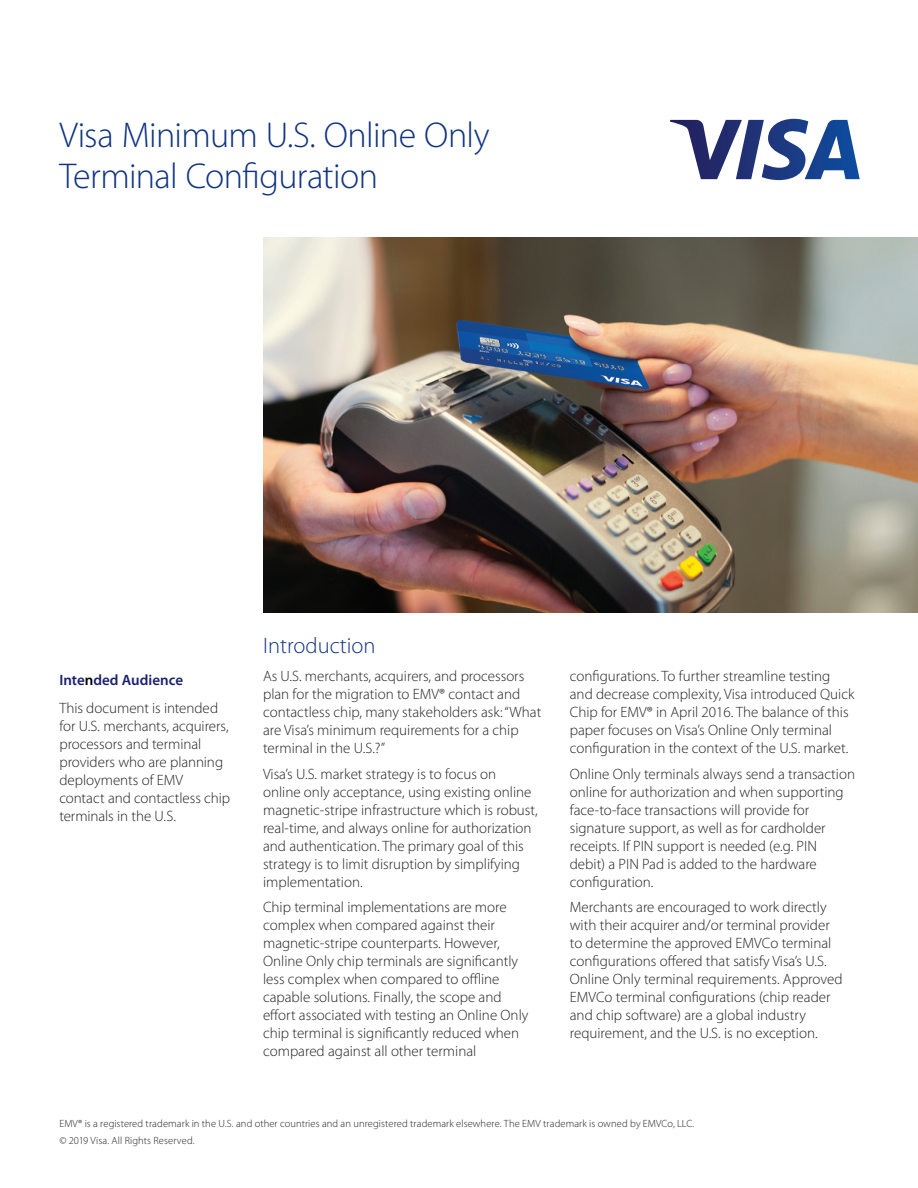
<style>
.page{position:relative;width:918px;height:1188px;background:#fff}
.page>*{position:absolute;margin:0;border:0;box-sizing:border-box;transform-origin:0 0}
.t1{font:300 36px/40.5px "Myriad Pro";letter-spacing:-.02em;color:#10347f}
.t2{font:300 22.5px "Myriad Pro";color:#10347f}
.t3{font:300 15px/18px "Myriad Pro";color:#231f20}
.t4{font:300 10.5px "Myriad Pro";letter-spacing:.01em;color:#231f20}
.s1{font-weight:600;color:#1a1f71}
.s2{font-weight:600;color:#000}
</style>
<div class="page">
<svg style="left:670px;top:119px;width:190px;height:61px"></svg>
<img style="left:263px;top:238px;width:655px;height:374px">
<h1 class="t1" style="left:59px;top:114px;width:432px">Visa Minimum U.S. Online Only<br>Terminal Confguration</h1>
<p class="t3" style="left:59px;top:665px;width:160px;line-height:28.8px"><span class="s1">Inte</span><span class="s2">n</span><span class="s1">ded Audience<br></span>This document is intended</p>
<p class="t3" style="left:59px;top:717px;width:172px">for U.S. merchants, acquirers, processors and terminal providers who are planning deployments of EMV contact and contactless chip terminals in the U.S.</p>
<h2 class="t2" style="left:263px;top:632px;width:114px">Introduction</h2>
<p class="t3" style="left:263px;top:667px;width:280px">As U.S. merchants, acquirers, and processors plan for the migration to EMV® contact and contactless chip, many stakeholders ask: “What are Visa’s minimum requirements for a chip terminal in the U.S.?”</p>
<p class="t3" style="left:263px;top:765px;width:276px">Visa’s U.S. market strategy is to focus on<br>online only acceptance, using existing online magnetic-stripe infrastructure which is robust, real-time, and always online for authorization and authentication. The primary goal of this strategy is to limit disruption by simplifying implementation.</p>
<p class="t3" style="left:263px;top:898px;width:267px">Chip terminal implementations are more complex when compared against their magnetic-stripe counterparts. However, Online Only chip terminals are signifcantly less complex when compared to ofine capable solutions. Finally, the scope and efort associated with testing an Online Only chip terminal is signifcantly reduced when compared against all other terminal</p>
<p class="t3" style="left:570px;top:667px;width:286px">confgurations. To further streamline testing and decrease complexity, Visa introduced Quick Chip for EMV® in April 2016. The balance of this paper focuses on Visa’s Online Only terminal confguration in the context of the U.S. market.</p>
<p class="t3" style="left:570px;top:765px;width:287px">Online Only terminals always send a transaction online for authorization and when supporting face-to-face transactions will provide for signature support, as well as for cardholder receipts. If PIN support is needed (e.g. PIN debit) a PIN Pad is added to the hardware confguration.</p>
<p class="t3" style="left:570px;top:898px;width:274px">Merchants are encouraged to work directly with their acquirer and/or terminal provider to determine the approved EMVCo terminal confgurations ofered that satisfy Visa’s U.S.<br>Online Only terminal requirements. Approved EMVCo terminal confgurations (chip reader and chip software) are a global industry requirement, and the U.S. is no exception.</p>
<p class="t4" style="left:59px;top:1118px;width:637px">EMV® is a registered trademark in the U.S. and other countries and an unregistered trademark elsewhere. The EMV trademark is owned by EMVCo, LLC.</p>
<p class="t4" style="left:59px;top:1134px;width:137px">© 2019 Visa. All Rights Reserved.</p>
</div>
